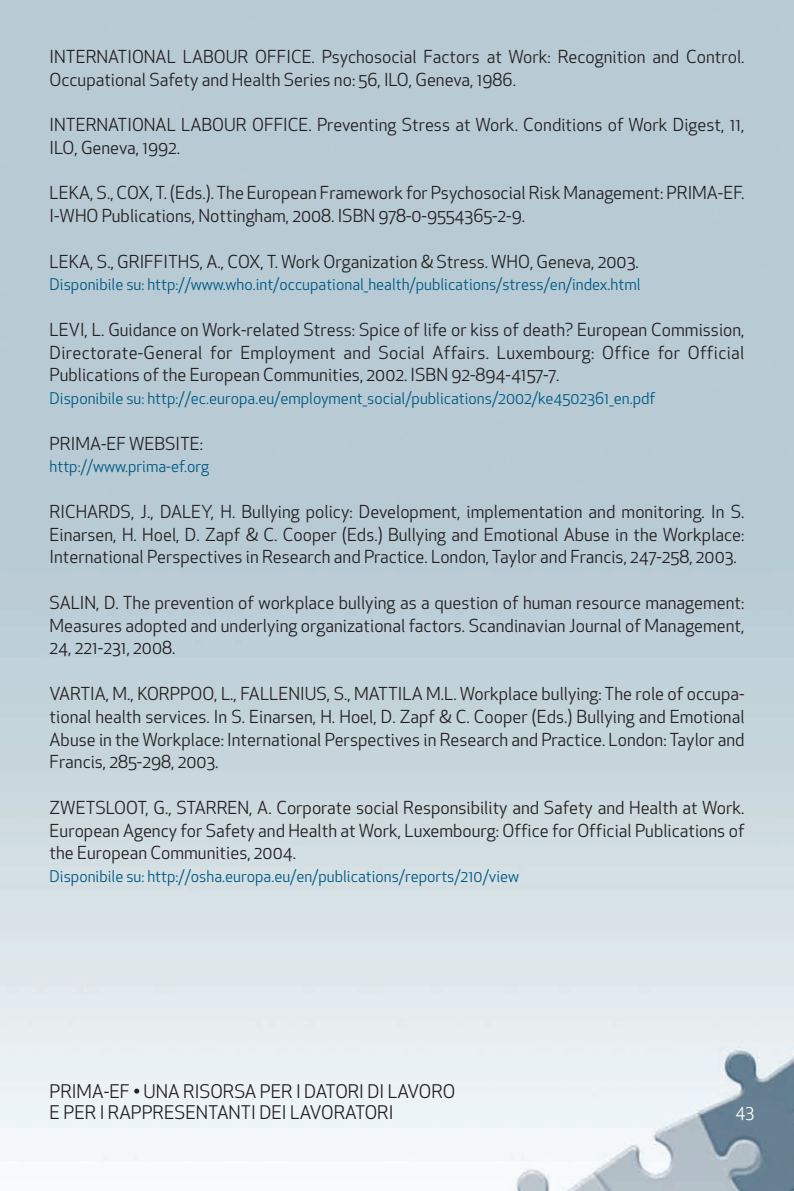
<style>
.page{position:relative;width:794px;height:1191px;background:#fff}
.page>*{position:absolute;margin:0;border:0;box-sizing:border-box;transform-origin:0 0}
.t1{font:18.38px/21px "Apex New";color:#231f20}
.t2{font:17.5px/22.8px "Apex New";color:#231f20;text-align:justify}
.t3{font:17.5px "Apex New";color:#fff}
.t4{font:15.75px "Apex New";color:#005983}
</style>
<div class="page">
<img style="left:0;top:0;width:794px;height:1191px">
<p class="t2" style="left:50px;top:47px;width:696px">INTERNATIONAL LABOUR OFFICE. Psychosocial Factors at Work: Recognition and Control.<br>Occupational Safety and Health Series no: 56, ILO, Geneva, 1986.</p>
<p class="t2" style="left:50px;top:115px;width:696px">INTERNATIONAL LABOUR OFFICE. Preventing Stress at Work. Conditions of Work Digest, 11,<br>ILO, Geneva, 1992.</p>
<p class="t2" style="left:50px;top:183px;width:696px">LEKA, S., COX, T. (Eds.). The European Framework for Psychosocial Risk Management: PRIMA-EF.<br>I-WHO Publications, Nottingham, 2008. ISBN 978-0-9554365-2-9.</p>
<p class="t2" style="left:50px;top:252px;width:590px">LEKA, S., GRIFFITHS, A., COX, T. Work Organization &amp; Stress. WHO, Geneva, 2003.</p>
<p class="t4" style="left:50px;top:278px;width:592px">Disponibile su: http://www.who.int/occupational_health/publications/stress/en/index.html</p>
<p class="t2" style="left:50px;top:320px;width:696px">LEVI, L. Guidance on Work-related Stress: Spice of life or kiss of death? European Commission, Directorate-General for Employment and Social Affairs. Luxembourg: Office for Official Publications of the European Communities, 2002. ISBN 92-894-4157-7.</p>
<p class="t4" style="left:50px;top:392px;width:607px">Disponibile su: http://ec.europa.eu/employment_social/publications/2002/ke4502361_en.pdf</p>
<p class="t2" style="left:50px;top:434px;width:155px">PRIMA-EF WEBSITE:</p>
<p class="t4" style="left:50px;top:460px;width:161px">http://www.prima-ef.org</p>
<p class="t2" style="left:50px;top:502px;width:696px">RICHARDS, J., DALEY, H. Bullying policy: Development, implementation and monitoring. In S.<br>Einarsen, H. Hoel, D. Zapf &amp; C. Cooper (Eds.) Bullying and Emotional Abuse in the Workplace:<br>International Perspectives in Research and Practice. London, Taylor and Francis, 247-258, 2003.</p>
<p class="t2" style="left:50px;top:593px;width:696px">SALIN, D. The prevention of workplace bullying as a question of human resource management:<br>Measures adopted and underlying organizational factors. Scandinavian Journal of Management, 24, 221-231, 2008.</p>
<p class="t2" style="left:50px;top:684px;width:696px">VARTIA, M., KORPPOO, L., FALLENIUS, S., MATTILA M.L. Workplace bullying: The role of occupa&shy;tional health services. In S. Einarsen, H. Hoel, D. Zapf &amp; C. Cooper (Eds.) Bullying and Emotional Abuse in the Workplace: International Perspectives in Research and Practice. London: Taylor and Francis, 285-298, 2003.</p>
<p class="t2" style="left:50px;top:798px;width:696px">ZWETSLOOT, G., STARREN, A. Corporate social Responsibility and Safety and Health at Work.<br>European Agency for Safety and Health at Work, Luxembourg: Office for Official Publications of the European Communities, 2004.</p>
<p class="t4" style="left:50px;top:870px;width:471px">Disponibile su: http://osha.europa.eu/en/publications/reports/210/view</p>
<p class="t1" style="left:50px;top:1083px;width:407px">PRIMA-EF • UNA RISORSA PER I DATORI DI LAVORO<br>E PER I RAPPRESENTANTI DEI LAVORATORI</p>
<p class="t3" style="left:735px;top:1104px;width:20px">43</p>
</div>
